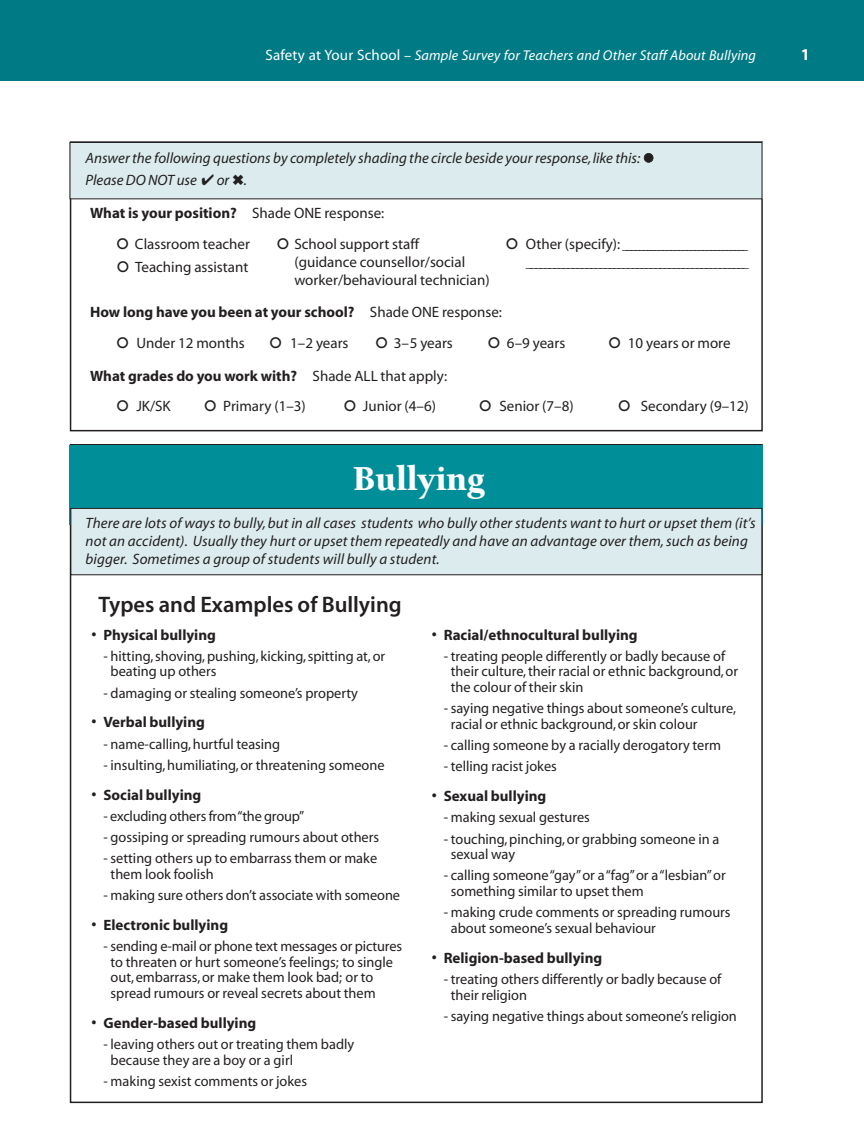
<style>
.page{position:relative;width:864px;height:1134px;background:#fff}
.page>*{position:absolute;margin:0;border:0;box-sizing:border-box;transform-origin:0 0}
.t1{font:900 36px "Berkeley";color:#fff}
.t2{font:22.5px "Myriad MM 565 600";color:#231f20}
.t3{font:16.5px "Myriad MM 700 600";color:#fff}
.t4{font:15px/18px "Myriad MM It 400 600";letter-spacing:.01em;color:#231f20}
.t5{font:15px "Myriad MM 700 600";color:#231f20}
.t6{font:15px "Myriad MM 400 600";color:#231f20}
.t7{font:14.7px/15.8px "Myriad MM 400 600";color:#231f20}
.t8{font:14.25px "Myriad MM It 400 600";letter-spacing:.01em;color:#fff}
.t9{font:13.5px "Myriad MM 400 600";color:#231f20}
.s1{font-family:"Myriad MM 400 600";font-size:15px}
.s2{font-family:"Myriad MM 400 600"}
.s3{font-family:"Avant Garde IT Cby BT";font-weight:500}
.s4{font-family:"Avant Garde IT Cby BT";font-weight:500;font-size:15px}
.s5{font-size:15px}
.s6{font-family:"Myriad MM 565 600";font-size:16.5px}
</style>
<div class="page">
<div style="left:70px;top:141px;width:693px;height:290px;border:2px solid #231f20"></div>
<div style="left:70px;top:142px;width:692px;height:57px;background:#dcecee"></div>
<div style="left:70px;top:142px;width:692px;height:57px;border:1px solid #231f20"></div>
<div style="left:70px;top:445px;width:693px;height:79px;background:#008e98"></div>
<div style="left:71px;top:508px;width:691px;height:67px;background:#dcecee"></div>
<div style="left:71px;top:508px;width:691px;height:67px;border:1px solid #231f20"></div>
<div style="left:644px;top:153px;width:9px;height:9px;background:#231f20;border-radius:50%"></div>
<div style="left:644px;top:153px;width:9px;height:10px;border:2px solid #231f20;border-radius:50%"></div>
<div style="left:0;top:0;width:864px;height:81px;background:#007b85"></div>
<p class="t8" style="left:266px;top:50px;width:492px"><span class="s1">Safety at Your School</span> <span class="s2">–</span> Sample Survey for Teachers and Other Staff About Bullying</p>
<p class="t3" style="left:801px;top:48px;width:11px">1</p>
<p class="t4" style="left:86px;top:148px;width:556px;line-height:22.5px">Answer the following questions by completely shading the circle beside your response,like this:<br>Please DO NOT use ✔ or ✖.</p>
<p class="t5" style="left:90px;top:207px;width:296px">What is your position? <span class="s2">Shade ONE response:</span></p>
<p class="t6" style="left:117px;top:238px;width:135px"><span class="s3">O</span> Classroom teacher</p>
<p class="t6" style="left:277px;top:238px;width:143px"><span class="s3">O</span> School support staff</p>
<p class="t9" style="left:506px;top:239px;width:243px"><span class="s4">O</span> <span class="s5">O t h e r ( s p e c i f y ) :</span> _______________________________</p>
<p class="t6" style="left:117px;top:261px;width:133px"><span class="s3">O</span> Teaching assistant</p>
<p class="t6" style="left:294px;top:256px;width:172px">(guidance counsellor/social</p>
<p class="t9" style="left:526px;top:257px;width:225px">________________________________________________</p>
<p class="t6" style="left:294px;top:274px;width:197px">worker/behavioural technician)</p>
<p class="t5" style="left:90px;top:306px;width:414px">How long have you been at your school? <span class="s2">Shade ONE response:</span></p>
<p class="t6" style="left:117px;top:337px;width:129px"><span class="s3">O</span> Under 12 months</p>
<p class="t6" style="left:270px;top:337px;width:80px"><span class="s3">O</span> 1–2 years</p>
<p class="t6" style="left:376px;top:337px;width:79px"><span class="s3">O</span> 3–5 years</p>
<p class="t6" style="left:488px;top:337px;width:79px"><span class="s3">O</span> 6–9 years</p>
<p class="t6" style="left:609px;top:337px;width:123px"><span class="s3">O</span> 10 years or more</p>
<p class="t5" style="left:90px;top:370px;width:359px">What grades do you work with? <span class="s2">Shade ALL that apply:</span></p>
<p class="t6" style="left:117px;top:401px;width:55px"><span class="s3">O</span> JK/SK</p>
<p class="t6" style="left:204px;top:401px;width:103px"><span class="s3">O</span> Primary (1–3)</p>
<p class="t6" style="left:344px;top:401px;width:93px"><span class="s3">O</span> Junior (4–6)</p>
<p class="t6" style="left:480px;top:401px;width:96px"><span class="s3">O</span> Senior (7–8)</p>
<p class="t6" style="left:618px;top:401px;width:132px"><span class="s3">O</span> Secondary (9–12)</p>
<h1 class="t1" style="left:353px;top:465px;width:133px">Bullying</h1>
<p class="t4" style="left:86px;top:515px;width:672px">There are lots of ways to bully, but in all cases students who bully other students want to hurt or upset them (it’s not an accident). Usually they hurt or upset them repeatedly and have an advantage over them, such as being bigger. Sometimes a group of students will bully a student.</p>
<h2 class="t2" style="left:98px;top:595px;width:305px">Types and Examples of Bullying</h2>
<p class="t5" style="left:92px;top:629px;width:126px"><span class="s6">•</span> Physical bullying</p>
<p class="t7" style="left:111px;top:649px;width:276px;text-indent:-7px">- hitting, shoving, pushing, kicking, spitting at, or beating up others</p>
<p class="t7" style="left:104px;top:686px;width:256px">- damaging or stealing someone’s property</p>
<p class="t5" style="left:92px;top:717px;width:115px"><span class="s6">•</span> Verbal bullying</p>
<p class="t7" style="left:104px;top:737px;width:178px">- name-calling, hurtful teasing</p>
<p class="t7" style="left:104px;top:758px;width:283px">- insulting, humiliating, or threatening someone</p>
<p class="t5" style="left:92px;top:789px;width:111px"><span class="s6">•</span> Social bullying</p>
<p class="t7" style="left:104px;top:809px;width:202px">- excluding others from “the group”</p>
<p class="t7" style="left:104px;top:830px;width:277px">- gossiping or spreading rumours about others</p>
<p class="t7" style="left:111px;top:851px;width:268px;text-indent:-7px">- setting others up to embarrass them or make them look foolish</p>
<p class="t7" style="left:104px;top:888px;width:298px">- making sure others don’t associate with someone</p>
<p class="t5" style="left:92px;top:919px;width:138px"><span class="s6">•</span> Electronic bullying</p>
<p class="t7" style="left:111px;top:939px;width:293px;text-indent:-7px">- sending e-mail or phone text messages or pictures to threaten or hurt someone’s feelings; to single out, embarrass, or make them look bad; or to spread rumours or reveal secrets about them</p>
<p class="t5" style="left:92px;top:1017px;width:166px"><span class="s6">•</span> Gender-based bullying</p>
<p class="t7" style="left:111px;top:1037px;width:245px;text-indent:-7px">- leaving others out or treating them badly because they are a boy or a girl</p>
<p class="t7" style="left:104px;top:1074px;width:205px">- making sexist comments or jokes</p>
<p class="t5" style="left:432px;top:629px;width:207px"><span class="s6">•</span> Racial/ethnocultural bullying</p>
<p class="t7" style="left:451px;top:649px;width:289px;text-indent:-7px">- treating people differently or badly because of their culture, their racial or ethnic background, or the colour of their skin</p>
<p class="t7" style="left:451px;top:702px;width:287px;text-indent:-7px">- saying negative things about someone’s culture, racial or ethnic background, or skin colour</p>
<p class="t7" style="left:444px;top:739px;width:279px">- calling someone by a racially derogatory term</p>
<p class="t7" style="left:444px;top:760px;width:115px">- telling racist jokes</p>
<p class="t5" style="left:432px;top:790px;width:116px"><span class="s6">•</span> Sexual bullying</p>
<p class="t7" style="left:444px;top:811px;width:148px">- making sexual gestures</p>
<p class="t7" style="left:451px;top:832px;width:270px;text-indent:-7px">- touching, pinching, or grabbing someone in a sexual way</p>
<p class="t7" style="left:451px;top:869px;width:276px;text-indent:-7px">- calling someone “gay”or a “fag”or a “lesbian”or something similar to upset them</p>
<p class="t7" style="left:451px;top:906px;width:281px;text-indent:-7px">- making crude comments or spreading rumours about someone’s sexual behaviour</p>
<p class="t5" style="left:432px;top:952px;width:172px"><span class="s6">•</span> Religion-based bullying</p>
<p class="t7" style="left:451px;top:972px;width:272px;text-indent:-7px">- treating others differently or badly because of their religion</p>
<p class="t7" style="left:444px;top:1009px;width:295px">- saying negative things about someone’s religion</p>
</div>
